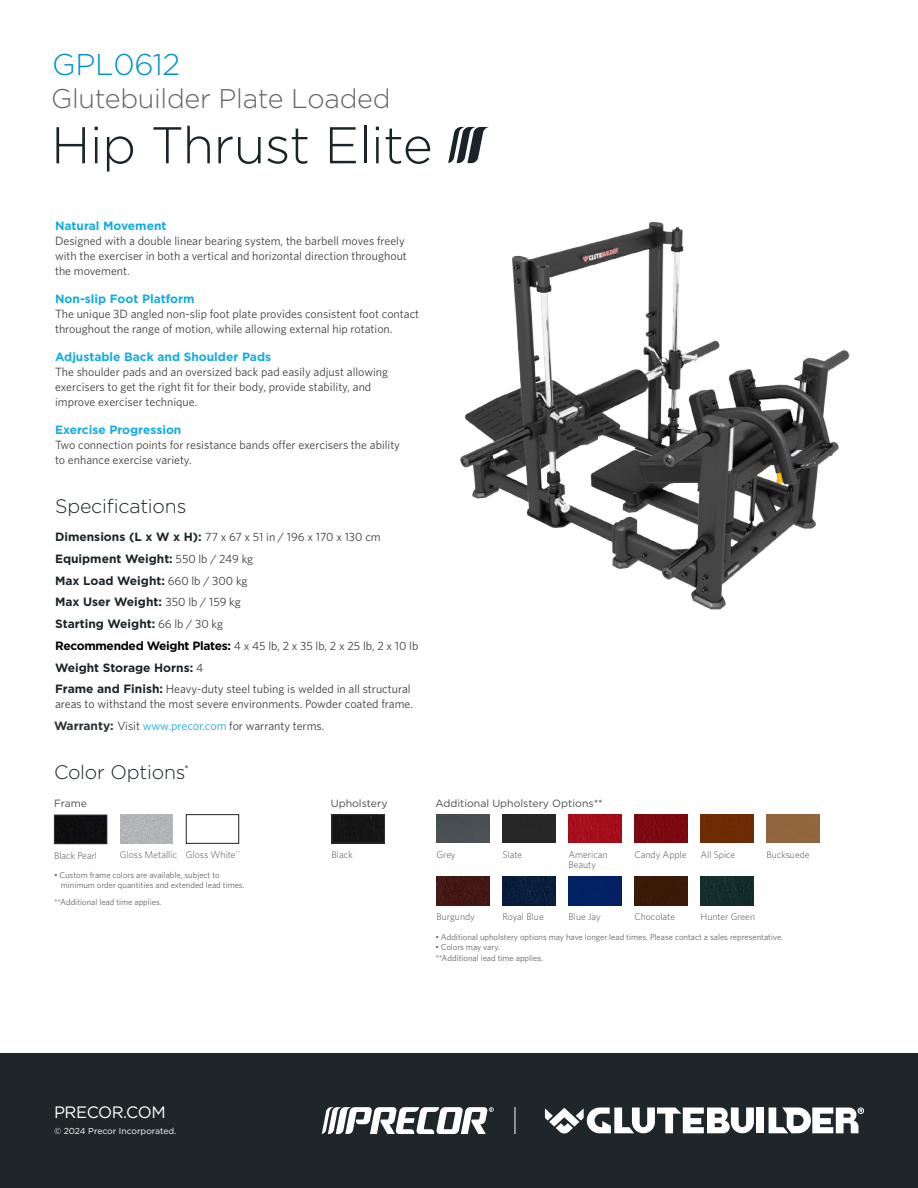
<style>
.page{position:relative;width:918px;height:1188px;background:#fff}
.page>*{position:absolute;margin:0;border:0;box-sizing:border-box;transform-origin:0 0}
.t1{font:300 51.6px "Gotham";letter-spacing:-.01em;color:#1a2428}
.t2{font:300 30px "Gotham";letter-spacing:-.01em;color:#0092c8}
.t3{font:300 27px "Gotham";letter-spacing:-.01em;color:#676464}
.t4{font:300 19.5px "Gotham";letter-spacing:-.01em;color:#1a2428}
.t5{font:16.5px "Gotham";letter-spacing:-.025em;color:#fff}
.t6{font:12px/15px "Whitney";color:#414042}
.t7{font:12px/15px "Whitney";color:#3e3e3f}
.t8{font:700 12px "Gotham";color:#1a2428}
.t9{font:10.5px "Gotham";color:#4e4b4d}
.t10{font:300 9.75px/9.8px "Whitney";color:#4e4b4d}
.t11{font:8.7px "Whitney";color:#676363}
.t12{font:8.7px "Gotham";color:#fff}
.s1{font-family:"Gotham";font-weight:700;color:#13ace2}
.s2{font-family:"Gotham";font-weight:700;color:#1a2428}
.s3{font-family:"Whitney";font-weight:400;color:#3e3e3f}
.s4{font-family:"Gotham";font-weight:700;color:#000}
.s5{font-family:"Gotham";font-weight:700;color:#2c3236}
.s6{color:#13ace2}
</style>
<div class="page">
<div style="left:0;top:1053px;width:918px;height:135px;background:#1e262a"></div>
<img style="left:460px;top:221px;width:390px;height:389px">
<img style="left:120px;top:815px;width:53px;height:28px">
<img style="left:56px;top:817px;width:49px;height:25px">
<div style="left:54px;top:815px;width:53px;height:29px;border:1px solid #323332"></div>
<div style="left:186px;top:814px;width:53px;height:30px;border:1px solid #231f20"></div>
<img style="left:437px;top:877px;width:52px;height:28px">
<img style="left:503px;top:877px;width:52px;height:28px">
<img style="left:569px;top:877px;width:52px;height:28px">
<div style="left:503px;top:814px;width:52px;height:29px;background:#272727"></div>
<div style="left:437px;top:814px;width:52px;height:29px;background:#4a4f53"></div>
<img style="left:701px;top:877px;width:52px;height:28px">
<div style="left:767px;top:814px;width:52px;height:29px;background:#91663d"></div>
<div style="left:701px;top:814px;width:52px;height:29px;background:#6d2c04"></div>
<div style="left:635px;top:814px;width:52px;height:29px;background:#7d0911"></div>
<img style="left:334px;top:816px;width:49px;height:25px">
<div style="left:332px;top:814px;width:53px;height:29px;border:1px solid #323332"></div>
<img style="left:635px;top:877px;width:52px;height:28px">
<div style="left:569px;top:814px;width:52px;height:29px;background:#a40e1b"></div>
<svg style="left:322px;top:1107px;width:172px;height:27px"></svg>
<svg style="left:515px;top:1107px;width:1px;height:27px"></svg>
<div style="left:757px;top:1108px;width:7px;height:25px;background:#fff"></div>
<svg style="left:769px;top:1108px;width:95px;height:25px"></svg>
<svg style="left:545px;top:1108px;width:209px;height:26px"></svg>
<svg style="left:448px;top:127px;width:41px;height:36px"></svg>
<p class="t2" style="left:52px;top:45px;width:130px">GPL0612</p>
<p class="t3" style="left:51px;top:81px;width:341px">Glutebuilder Plate Loaded</p>
<p class="t1" style="left:51px;top:112px;width:383px">Hip Thrust Elite</p>
<p class="t6" style="left:55px;top:218px;width:353px"><span class="s1">Natural Movement<br></span>Designed with a double linear bearing system, the barbell moves freely with the exerciser in both a vertical and horizontal direction throughout the movement.</p>
<p class="t6" style="left:55px;top:291px;width:366px"><span class="s1">Non-slip Foot Platform<br></span>The unique 3D angled non-slip foot plate provides consistent foot contact throughout the range of motion, while allowing external hip rotation.</p>
<p class="t6" style="left:55px;top:349px;width:335px"><span class="s1">Adjustable Back and Shoulder Pads<br></span>The shoulder pads and an oversized back pad easily adjust allowing exercisers to get the right fit for their body, provide stability, and improve exerciser technique.</p>
<p class="t6" style="left:55px;top:422px;width:346px"><span class="s1">Exercise Progression<br></span>Two connection points for resistance bands offer exercisers the ability to enhance exercise variety.</p>
<p class="t4" style="left:55px;top:494px;width:133px">Specifications</p>
<p class="t7" style="left:55px;top:529px;width:327px"><span class="s2">Dimensions (L x W x H):</span> 77 x 67 x 51 in / 196 x 170 x 130 cm</p>
<p class="t8" style="left:55px;top:551px;width:200px">Equipment Weight: <span class="s3">550 lb / 249 kg</span></p>
<p class="t8" style="left:55px;top:573px;width:194px">Max Load Weight: <span class="s3">660 lb / 300 kg</span></p>
<p class="t8" style="left:55px;top:594px;width:187px">Max User Weight: <span class="s3">350 lb / 159 kg</span></p>
<p class="t8" style="left:55px;top:616px;width:170px">Starting Weight: <span class="s3">66 lb / 30 kg</span></p>
<p class="t7" style="left:55px;top:638px;width:365px"><span class="s4">Recommended Weight Plates:</span> 4 x 45 lb, 2 x 35 lb, 2 x 25 lb, 2 x 10 lb</p>
<p class="t8" style="left:55px;top:660px;width:150px">Weight Storage Horns: <span class="s3">4</span></p>
<p class="t7" style="left:55px;top:682px;width:359px"><span class="s2">Frame and Finish:</span> Heavy-duty steel tubing is welded in all structural areas to withstand the most severe environments. Powder coated frame.</p>
<p class="t7" style="left:54px;top:718px;width:272px"><span class="s5">Warranty:</span> Visit <span class="s6">www.precor.com</span> for warranty terms.</p>
<p class="t4" style="left:54px;top:760px;width:137px">Color Options<sup>*</sup></p>
<p class="t9" style="left:54px;top:797px;width:35px">Frame</p>
<p class="t10" style="left:54px;top:850px;width:45px">Black Pearl</p>
<p class="t10" style="left:186px;top:850px;width:56px">Gloss White<sup>**</sup></p>
<p class="t10" style="left:120px;top:850px;width:59px">Gloss Metallic</p>
<p class="t11" style="left:54px;top:870px;width:167px">• Custom frame colors are available, subject to</p>
<p class="t11" style="left:61px;top:880px;width:185px">minimum order quantities and extended lead times.</p>
<p class="t11" style="left:54px;top:897px;width:109px">**Additional lead time applies.</p>
<p class="t5" style="left:54px;top:1102px;width:113px">PRECOR.COM</p>
<p class="t12" style="left:54px;top:1125px;width:124px">© 2024 Precor Incorporated.</p>
<p class="t9" style="left:331px;top:797px;width:58px">Upholstery</p>
<p class="t9" style="left:435px;top:797px;width:169px">Additional Upholstery Options**</p>
<p class="t10" style="left:332px;top:850px;width:23px">Black</p>
<p class="t10" style="left:634px;top:850px;width:54px">Candy Apple</p>
<p class="t10" style="left:700px;top:850px;width:36px">All Spice</p>
<p class="t10" style="left:766px;top:849px;width:45px">Bucksuede</p>
<p class="t10" style="left:437px;top:850px;width:21px">Grey</p>
<p class="t10" style="left:502px;top:850px;width:21px">Slate</p>
<p class="t10" style="left:568px;top:850px;width:41px">American<br>Beauty</p>
<p class="t10" style="left:634px;top:912px;width:42px">Chocolate</p>
<p class="t11" style="left:435px;top:932px;width:349px">• Additional upholstery options may have longer lead times. Please contact a sales representative.</p>
<p class="t11" style="left:435px;top:942px;width:66px">• Colors may vary.</p>
<p class="t11" style="left:435px;top:952px;width:109px">**Additional lead time applies.</p>
<p class="t10" style="left:437px;top:912px;width:40px">Burgundy</p>
<p class="t10" style="left:502px;top:912px;width:43px">Royal Blue</p>
<p class="t10" style="left:568px;top:912px;width:34px">Blue Jay</p>
<p class="t10" style="left:700px;top:912px;width:56px">Hunter Green</p>
</div>
